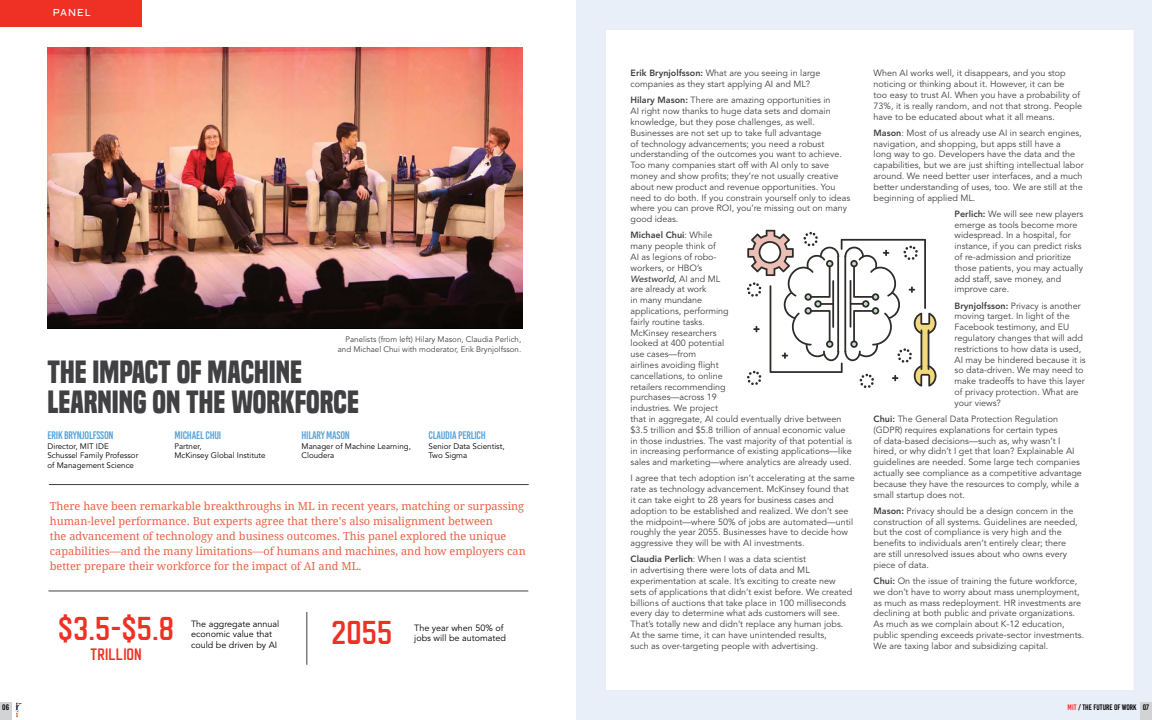
<style>
.page{position:relative;width:1152px;height:720px;background:#fff}
.page>*{position:absolute;margin:0;border:0;box-sizing:border-box;transform-origin:0 0}
.t1{font:40px "Goldana Base";color:#ee3124}
.t2{font:700 30px/30px "Built Titling Rg";color:#414042}
.t3{font:20px "Goldana Base";color:#ee3124}
.t4{font:11px/15px "Droid Serif";color:#e96246}
.t5{font:11px "Base One";letter-spacing:-.02em;color:#59a3d9}
.t6{font:10px "Aldrich";letter-spacing:.1em;color:#fff}
.t7{font:9px/10.8px "Avenir LT Std";color:#414042}
.t8{font:9px/10.8px "Avenir LT Std";color:#000}
.t9{font:8px/9.6px "Avenir LT Std";color:#000}
.t10{font:8px/9.6px "Avenir LT Std";color:#414042;text-align:right}
.t11{font:8px "Base One";color:#000}
.s1{font-weight:800}
.s2{font-weight:500;font-style:italic}
.s3{color:#ee3124}
</style>
<div class="page">
<svg style="left:576px;top:5px;width:576px;height:715px"></svg>
<img style="left:48px;top:47px;width:474px;height:282px">
<div style="left:0;top:0;width:141px;height:27px;background:#ee3124"></div>
<hr style="left:49px;top:484px;width:480px;height:1px;background:#414042">
<svg style="left:747px;top:230px;width:190px;height:158px"></svg>
<hr style="left:49px;top:591px;width:479px;height:1px;background:#414042">
<hr style="left:307px;top:612px;width:1px;height:53px;background:#414042">
<div style="left:1141px;top:702px;width:11px;height:18px;background:#d1d3d4"></div>
<div style="left:0;top:702px;width:11px;height:18px;background:#d1d3d4"></div>
<svg style="left:16px;top:703px;width:6px;height:14px"></svg>
<div style="left:576px;top:0;width:576px;height:5px;background:#e9eff9"></div>
<p class="t6" style="left:53px;top:6px;width:39px">PANEL</p>
<p class="t10" style="left:338px;top:335px;width:185px">Panelists (from left) Hilary Mason, Claudia Perlich, and Michael Chui with moderator, Erik Brynjolfsson.</p>
<h2 class="t2" style="left:48px;top:357px;width:313px">THE IMPACT OF MACHINE<br>LEARNING ON THE WORKFORCE</h2>
<p class="t5" style="left:48px;top:429px;width:68px">ERIK BRYNJOLFSSON</p>
<p class="t9" style="left:48px;top:441px;width:92px">Director, MIT IDE<br>Schussel Family Professor of Management Science</p>
<p class="t5" style="left:175px;top:429px;width:48px">MICHAEL CHUI</p>
<p class="t9" style="left:175px;top:441px;width:93px">Partner,<br>McKinsey Global Institute</p>
<p class="t5" style="left:302px;top:429px;width:50px">HILARY MASON</p>
<p class="t9" style="left:302px;top:441px;width:111px">Manager of Machine Learning,<br>Cloudera</p>
<p class="t5" style="left:429px;top:429px;width:59px">CLAUDIA PERLICH</p>
<p class="t9" style="left:429px;top:441px;width:77px">Senior Data Scientist,<br>Two Sigma</p>
<p class="t4" style="left:50px;top:499px;width:478px">There have been remarkable breakthroughs in ML in recent years, matching or surpassing human-level performance. But experts agree that there’s also misalignment between<br>the advancement of technology and business outcomes. This panel explored the unique capabilities—and the many limitations—of humans and machines, and how employers can better prepare their workforce for the impact of AI and ML.</p>
<h1 class="t1" style="left:58px;top:608px;width:118px">$3.5-$5.8</h1>
<h3 class="t3" style="left:90px;top:644px;width:53px">TRILLION</h3>
<p class="t8" style="left:191px;top:618px;width:90px">The aggregate annual economic value that could be driven by AI</p>
<p class="t8" style="left:414px;top:622px;width:93px">The year when 50% of jobs will be automated</p>
<h1 class="t1" style="left:331px;top:612px;width:62px">2055</h1>
<p class="t7" style="left:631px;top:68px;width:191px"><span class="s1">Erik Brynjolfsson:</span> What are you seeing in large companies as they start applying AI and ML?</p>
<p class="t7" style="left:631px;top:95px;width:221px"><span class="s1">Hilary Mason:</span> There are amazing opportunities in<br>AI right now thanks to huge data sets and domain knowledge, but they pose challenges, as well.<br>Businesses are not set up to take full advantage<br>of technology advancements; you need a robust understanding of the outcomes you want to achieve.<br>Too many companies start off with AI only to save money and show profits; they’re not usually creative about new product and revenue opportunities. You need to do both. If you constrain yourself only to ideas where you can prove ROI, you’re missing out on many good ideas.</p>
<p class="t7" style="left:631px;top:230px;width:223px"><span class="s1">Michael Chui</span>: While<br>many people think of<br>AI as legions of robo-<br>workers, or HBO’s<br><span class="s2">Westworld,</span> AI and ML<br>are already at work<br>in many mundane<br>applications, performing<br>fairly routine tasks.<br>McKinsey researchers<br>looked at 400 potential<br>use cases—from<br>airlines avoiding flight<br>cancellations, to online<br>retailers recommending<br>purchases—across 19<br>industries. We project<br>that in aggregate, AI could eventually drive between $3.5 trillion and $5.8 trillion of annual economic value in those industries. The vast majority of that potential is in increasing performance of existing applications—like sales and marketing—where analytics are already used.</p>
<p class="t7" style="left:631px;top:473px;width:226px">I agree that tech adoption isn’t accelerating at the same rate as technology advancement. McKinsey found that it can take eight to 28 years for business cases and adoption to be established and realized. We don’t see the midpoint—where 50% of jobs are automated—until roughly the year 2055. Businesses have to decide how aggressive they will be with AI investments.</p>
<p class="t7" style="left:631px;top:554px;width:223px"><span class="s1">Claudia Perlich</span>: When I was a data scientist<br>in advertising there were lots of data and ML experimentation at scale. It’s exciting to create new sets of applications that didn’t exist before. We created billions of auctions that take place in 100 milliseconds every day to determine what ads customers will see.<br>That’s totally new and didn’t replace any human jobs.<br>At the same time, it can have unintended results,<br>such as over-targeting people with advertising.</p>
<p class="t7" style="left:874px;top:68px;width:210px">When AI works well, it disappears, and you stop noticing or thinking about it. However, it can be<br>too easy to trust AI. When you have a probability of 73%, it is really random, and not that strong. People have to be educated about what it all means.</p>
<p class="t7" style="left:874px;top:127px;width:212px"><span class="s1">Mason</span>: Most of us already use AI in search engines, navigation, and shopping, but apps still have a<br>long way to go. Developers have the data and the capabilities, but we are just shifting intellectual labor around. We need better user interfaces, and a much better understanding of uses, too. We are still at the beginning of applied ML.</p>
<p class="t7" style="left:955px;top:208px;width:130px"><span class="s1">Perlich:</span> We will see new players emerge as tools become more widespread. In a hospital, for instance, if you can predict risks of re-admission and prioritize those patients, you may actually add staff, save money, and improve care.</p>
<p class="t7" style="left:955px;top:300px;width:133px"><span class="s1">Brynjolfsson:</span> Privacy is another moving target. In light of the<br>Facebook testimony, and EU regulatory changes that will add restrictions to how data is used,<br>AI may be hindered because it is so data-driven. We may need to make tradeoffs to have this layer of privacy protection. What are your views?</p>
<p class="t7" style="left:874px;top:414px;width:210px"><span class="s1">Chui:</span> The General Data Protection Regulation (GDPR) requires explanations for certain types<br>of data-based decisions—such as, why wasn’t I hired, or why didn’t I get that loan? Explainable AI guidelines are needed. Some large tech companies actually see compliance as a competitive advantage because they have the resources to comply, while a small startup does not.</p>
<p class="t7" style="left:874px;top:505px;width:206px"><span class="s1">Mason:</span> Privacy should be a design concern in the construction of all systems. Guidelines are needed, but the cost of compliance is very high and the benefits to individuals aren’t entirely clear; there are still unresolved issues about who owns every piece of data.</p>
<p class="t7" style="left:874px;top:576px;width:212px"><span class="s1">Chui:</span> On the issue of training the future workforce, we don’t have to worry about mass unemployment, as much as mass redeployment. HR investments are declining at both public and private organizations.<br>As much as we complain about K-12 education, public spending exceeds private-sector investments.<br>We are taxing labor and subsidizing capital.</p>
<p class="t11" style="left:2px;top:703px;width:8px">06</p>
<p class="t11" style="left:1068px;top:703px;width:83px"><span class="s3">MIT</span> / THE FUTURE OF WORK 07</p>
</div>
